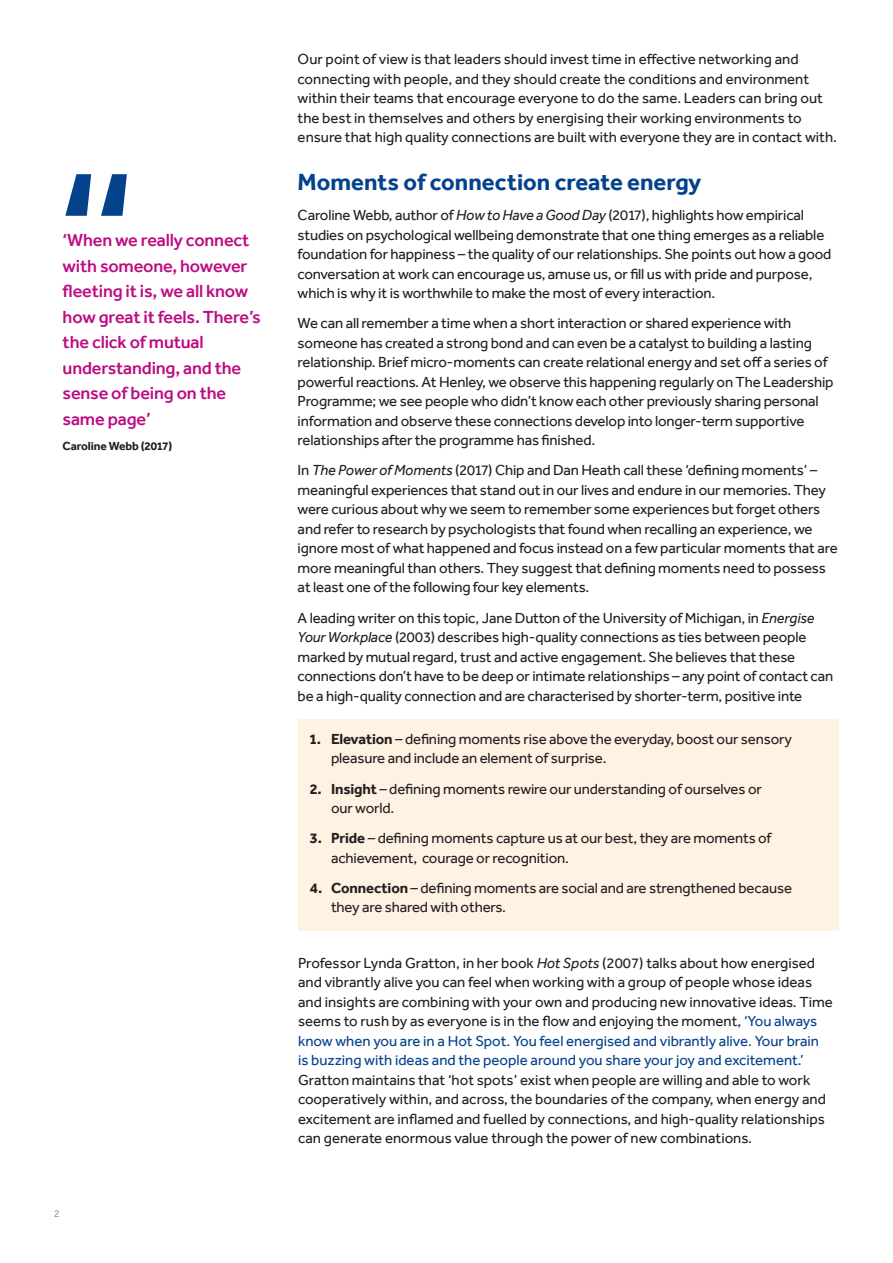
<style>
.page{position:relative;width:893px;height:1263px;background:#fff}
.page>*{position:absolute;margin:0;border:0;box-sizing:border-box;transform-origin:0 0}
.t1{font:210px "Effra";color:#05428c}
.NEW_BODY_COPY{font:700 24px "Effra";color:#05428c}
.NEW_QUOTE_MAGENTA{font:500 18px/25.5px "Effra";letter-spacing:-.01em;color:#bc0d83}
.NEW_BODY_COPY-2{font:15px/19.5px "Effra";letter-spacing:-.01em;color:#231f20}
.NEW_NUMBER{font:15px/19.5px "Effra";letter-spacing:-.01em;color:#231f20}
.NEW_QUOTE_MAGENTA-2{font:700 12px "Effra";letter-spacing:-.01em;color:#231f20}
.t2{font:10.5px "Effra";color:#939598}
.s1{font-style:italic}
.s2{font-weight:700}
.s3{color:#05428c}
</style>
<div class="page">
<div style="left:298px;top:719px;width:540px;height:212px;background:#fef2e3"></div>
<p class="t1" style="left:54px;top:119px;width:87px">“</p>
<p class="NEW_QUOTE_MAGENTA" style="left:63px;top:227px;width:200px">‘When we really connect with someone, however fleeting it is, we all know how great it feels. There’s the click of mutual understanding, and the sense of being on the same page’</p>
<p class="NEW_QUOTE_MAGENTA-2" style="left:63px;top:439px;width:111px">Caroline Webb (2017)</p>
<p class="t2" style="left:54px;top:1207px;width:7px">2</p>
<p class="NEW_BODY_COPY-2" style="left:298px;top:49px;width:541px">Our point of view is that leaders should invest time in effective networking and connecting with people, and they should create the conditions and environment within their teams that encourage everyone to do the same. Leaders can bring out the best in themselves and others by energising their working environments to ensure that high quality connections are built with everyone they are in contact with.</p>
<p class="NEW_BODY_COPY" style="left:298px;top:168px;width:405px">Moments of connection create energy</p>
<p class="NEW_BODY_COPY-2" style="left:298px;top:205px;width:535px">Caroline Webb, author of <span class="s1">How to Have a Good Day</span> (2017), highlights how empirical studies on psychological wellbeing demonstrate that one thing emerges as a reliable foundation for happiness – the quality of our relationships. She points out how a good conversation at work can encourage us, amuse us, or fill us with pride and purpose, which is why it is worthwhile to make the most of every interaction.</p>
<p class="NEW_BODY_COPY-2" style="left:298px;top:313px;width:537px">We can all remember a time when a short interaction or shared experience with someone has created a strong bond and can even be a catalyst to building a lasting relationship. Brief micro-moments can create relational energy and set off a series of powerful reactions. At Henley, we observe this happening regularly on The Leadership Programme; we see people who didn’t know each other previously sharing personal information and observe these connections develop into longer-term supportive relationships after the programme has finished.</p>
<p class="NEW_BODY_COPY-2" style="left:298px;top:460px;width:542px">In <span class="s1">The Power of Moments</span> (2017) Chip and Dan Heath call these ‘defining moments’ – meaningful experiences that stand out in our lives and endure in our memories. They were curious about why we seem to remember some experiences but forget others and refer to research by psychologists that found when recalling an experience, we ignore most of what happened and focus instead on a few particular moments that are more meaningful than others. They suggest that defining moments need to possess at least one of the following four key elements.</p>
<p class="NEW_BODY_COPY-2" style="left:298px;top:608px;width:537px">A leading writer on this topic, Jane Dutton of the University of Michigan, in <span class="s1">Energise Your Workplace</span> (2003) describes high-quality connections as ties between people marked by mutual regard, trust and active engagement. She believes that these connections don’t have to be deep or intimate relationships – any point of contact can be a high-quality connection and are characterised by shorter-term, positive inte</p>
<p class="NEW_NUMBER" style="left:331px;top:729px;width:462px;text-indent:-21px"><span class="s2">1. Elevation</span> – defining moments rise above the everyday, boost our sensory pleasure and include an element of surprise.</p>
<p class="NEW_NUMBER" style="left:331px;top:779px;width:432px;text-indent:-21px"><span class="s2">2. Insight</span> – defining moments rewire our understanding of ourselves or our world.</p>
<p class="NEW_NUMBER" style="left:331px;top:828px;width:442px;text-indent:-21px"><span class="s2">3. Pride</span> – defining moments capture us at our best, they are moments of achievement, courage or recognition.</p>
<p class="NEW_NUMBER" style="left:331px;top:878px;width:463px;text-indent:-21px"><span class="s2">4. Connection</span> – defining moments are social and are strengthened because they are shared with others.</p>
<p class="NEW_BODY_COPY-2" style="left:298px;top:953px;width:536px">Professor Lynda Gratton, in her book <span class="s1">Hot Spots</span> (2007) talks about how energised and vibrantly alive you can feel when working with a group of people whose ideas and insights are combining with your own and producing new innovative ideas. Time seems to rush by as everyone is in the flow and enjoying the moment, <span class="s3">‘You always know when you are in a Hot Spot. You feel energised and vibrantly alive. Your brain is buzzing with ideas and the people around you share your joy and excitement.’ </span>Gratton maintains that ‘hot spots’ exist when people are willing and able to work cooperatively within, and across, the boundaries of the company, when energy and excitement are inflamed and fuelled by connections, and high-quality relationships can generate enormous value through the power of new combinations.</p>
</div>
